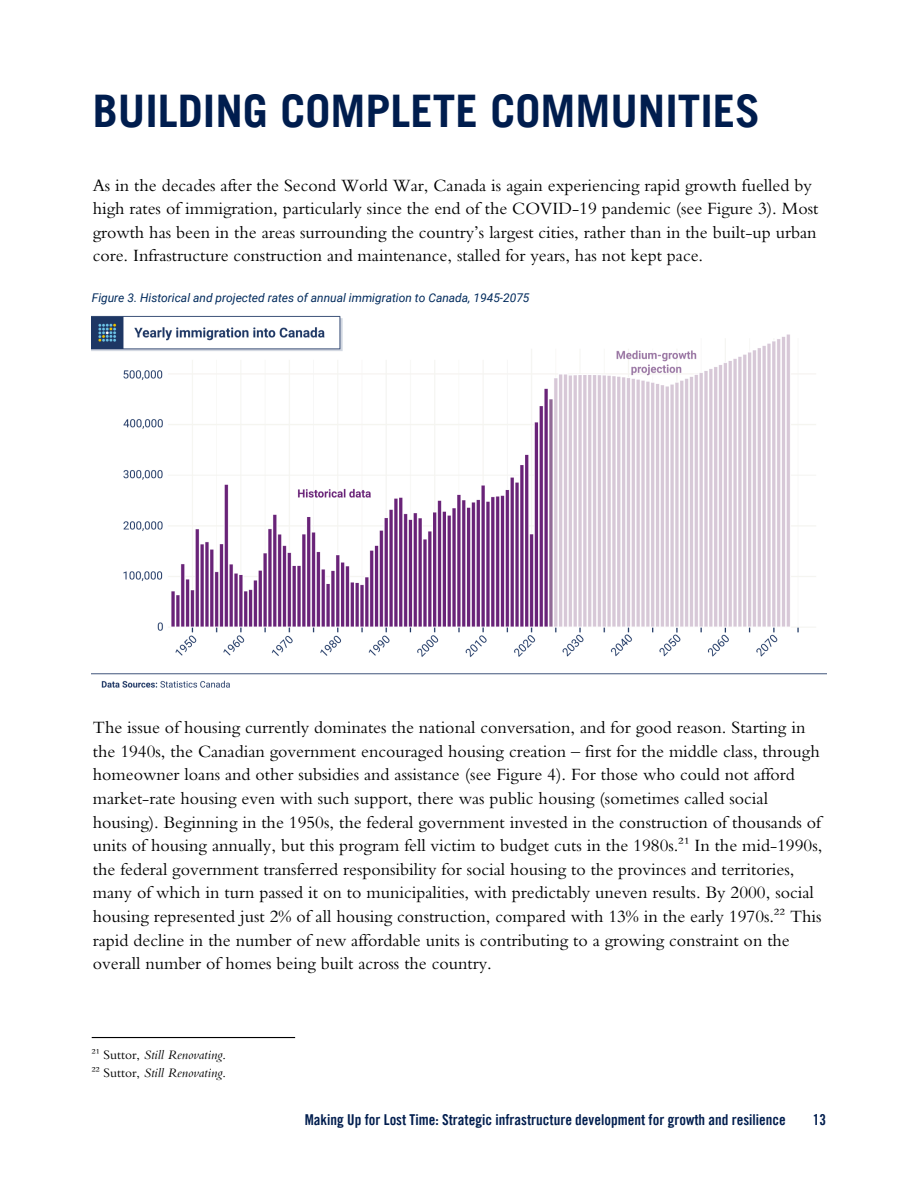
<style>
.page{position:relative;width:918px;height:1188px;background:#fff}
.page>*{position:absolute;margin:0;border:0;box-sizing:border-box;transform-origin:0 0}
.t1{font:700 45px "Trade Gothic LT Pro";color:#001d4e}
.t2{font:18px/23.7px "Bembo Std";color:#000}
.t3{font:15px "Trade Gothic LT Pro Bd Cn 20";color:#001d4e}
.t4{font:italic 13.5px/18px "Bembo Std";color:#000}
.t5{font:italic 12px "Roboto";color:#002a5c}
.s1{font-style:normal}
</style>
<div class="page">
<img style="left:92px;top:315px;width:734px;height:373px">
<hr style="left:92px;top:1037px;width:203px;height:1px;background:#000">
<h2 class="t1" style="left:93px;top:94px;width:669px">BUILDING COMPLETE COMMUNITIES</h2>
<p class="t2" style="left:93px;top:176px;width:727px">As in the decades after the Second World War, Canada is again experiencing rapid growth fuelled by high rates of immigration, particularly since the end of the COVID-19 pandemic (see Figure 3). Most growth has been in the areas surrounding the country’s largest cities, rather than in the built-up urban core. Infrastructure construction and maintenance, stalled for years, has not kept pace.</p>
<p class="t5" style="left:92px;top:291px;width:439px">Figure 3. Historical and projected rates of annual immigration to Canada, 1945-2075</p>
<p class="t2" style="left:93px;top:718px;width:731px">The issue of housing currently dominates the national conversation, and for good reason. Starting in the 1940s, the Canadian government encouraged housing creation – first for the middle class, through homeowner loans and other subsidies and assistance (see Figure 4). For those who could not afford market-rate housing even with such support, there was public housing (sometimes called social housing). Beginning in the 1950s, the federal government invested in the construction of thousands of units of housing annually, but this program fell victim to budget cuts in the 1980s.²¹ In the mid-1990s, the federal government transferred responsibility for social housing to the provinces and territories, many of which in turn passed it on to municipalities, with predictably uneven results. By 2000, social housing represented just 2% of all housing construction, compared with 13% in the early 1970s.²² This rapid decline in the number of new affordable units is contributing to a growing constraint on the overall number of homes being built across the country.</p>
<h4 class="t4" style="left:92px;top:1048px;width:136px"><span class="s1">²¹ Suttor,</span> Still Renovating<span class="s1">.<br>²² Suttor,</span> Still Renovating<span class="s1">.</span></h4>
<h2 class="t3" style="left:305px;top:1114px;width:483px">Making Up for Lost Time: Strategic infrastructure development for growth and resilience</h2>
<h1 class="t3" style="left:813px;top:1114px;width:15px">13</h1>
</div>
